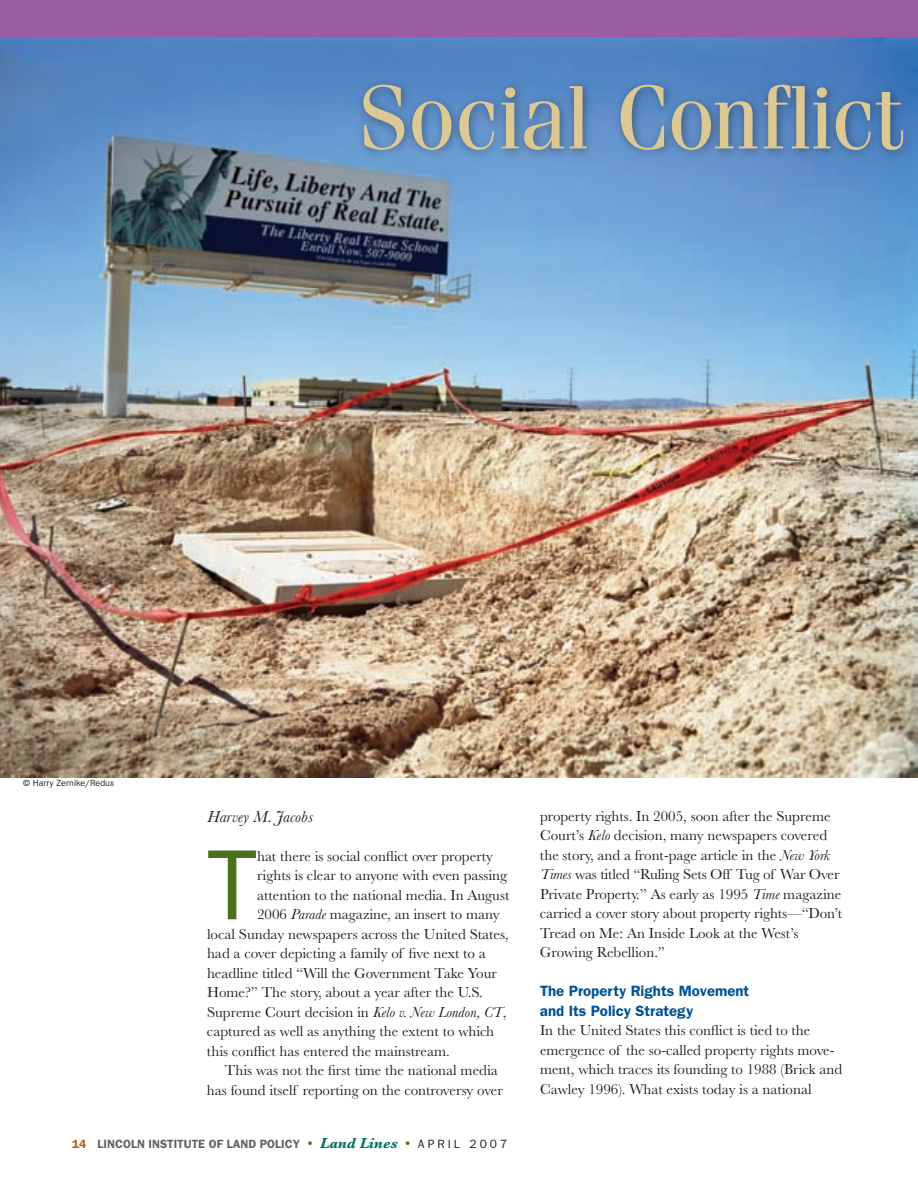
<style>
.page{position:relative;width:918px;height:1188px;background:#fff}
.page>*{position:absolute;margin:0;border:0;box-sizing:border-box;transform-origin:0 0}
.t1{font:100.35px "ITC Franklin Gothic Std";color:#4b711c}
.t2{font:90px "Fenice";letter-spacing:-.01em;color:#dbc893}
.t3{font:italic 16.5px "Baskerville";color:#231f20}
.t4{font:15px/19.5px "Baskerville";color:#231f20}
.t5{font:600 15px/19.5px "ITC Franklin Gothic Std";color:#005294}
.t6{font:600 12px "ITC Franklin Gothic Std";color:#636366}
.t7{font:9px "ITC Franklin Gothic Std";color:#231f20}
.s1{font-style:italic}
.s2{color:#b05f0f}
.s3{font-family:"Baskerville";font-weight:400;font-size:15px;color:#4b711c}
.s4{font-family:"Baskerville";font-weight:700;font-style:italic;font-size:15px;color:#007161}
.s5{font-weight:400;color:#231f20}
</style>
<div class="page">
<div style="left:0;top:0;width:918px;height:38px;background:#9b5ba5"></div>
<img style="left:0;top:38px;width:918px;height:739px">
<div style="left:353px;top:75px;width:565px;height:103px;background:#231f20;opacity:.5"></div>
<h2 class="t2" style="left:358px;top:64px;width:547px">Social Conflict</h2>
<p class="t7" style="left:23px;top:777px;width:92px">© Harry Zernike/Redux</p>
<p class="t3" style="left:207px;top:807px;width:108px">Harvey M. Jacobs</p>
<h1 class="t1" style="left:207px;top:828px;width:52px">T</h1>
<p class="t4" style="left:257px;top:846px;width:238px">hat there is social conflict over property</p>
<p class="t4" style="left:257px;top:866px;width:252px">rights is clear to anyone with even passing</p>
<p class="t4" style="left:257px;top:885px;width:254px">attention to the national media. In August</p>
<p class="t4" style="left:257px;top:905px;width:244px">2006 <span class="s1">Parade</span> magazine, an insert to many</p>
<p class="t4" style="left:207px;top:924px;width:303px">local Sunday newspapers across the United States,</p>
<p class="t4" style="left:207px;top:944px;width:280px">had a cover depicting a family of five next to a</p>
<p class="t4" style="left:207px;top:963px;width:292px">headline titled “Will the Government Take Your</p>
<p class="t4" style="left:207px;top:983px;width:277px">Home?” The story, about a year after the U.S.</p>
<p class="t4" style="left:207px;top:1002px;width:301px">Supreme Court decision in <span class="s1">Kelo v. New London, CT</span>,</p>
<p class="t4" style="left:207px;top:1022px;width:289px">captured as well as anything the extent to which</p>
<p class="t4" style="left:207px;top:1041px;width:244px">this conflict has entered the mainstream.</p>
<p class="t4" style="left:225px;top:1061px;width:274px">This was not the first time the national media</p>
<p class="t4" style="left:207px;top:1080px;width:297px">has found itself reporting on the controversy over</p>
<p class="t4" style="left:540px;top:806px;width:304px">property rights. In 2005, soon after the Supreme Court’s <span class="s1">Kelo</span> decision, many newspapers covered the story, and a front-page article in the <span class="s1">New York Times</span> was titled “Ruling S ets Off Tug of War Over Private Property.” As early as 1995 <span class="s1">Time</span> magazine carried a cover story about property rights—“Don’t Tread on Me: An Inside Look at the West’s Growing Rebellion.”</p>
<p class="t5" style="left:540px;top:981px;width:211px">The Property Rights Movement and Its Policy Strategy</p>
<p class="t4" style="left:540px;top:1021px;width:304px">In the United States this conflict is tied to the emergence of the so-called property rights move&shy;ment, which traces its founding to 1988 (Brick and Cawley 1996). What exists today is a national</p>
<p class="t6" style="left:72px;top:1136px;width:437px"><span class="s2">14</span> Lincoln Institute of Land Policy <span class="s3">•</span> <span class="s4">Land Lines</span> <span class="s3">•</span> <span class="s5">A p r i l 2 0 0 7</span></p>
</div>
